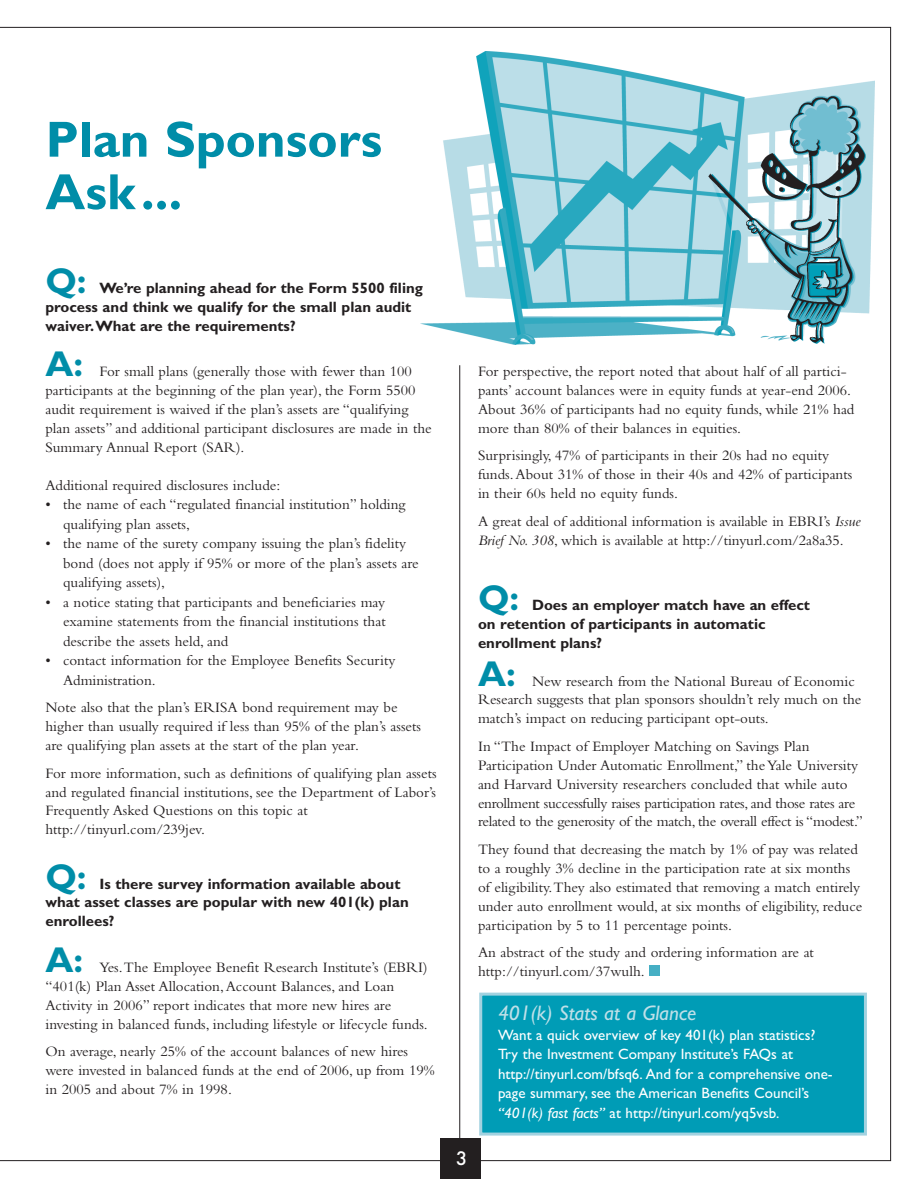
<style>
.page{position:relative;width:918px;height:1188px;background:#fff}
.page>*{position:absolute;margin:0;border:0;box-sizing:border-box;transform-origin:0 0}
.t1{font:700 51px/52.5px "Gill Sans";color:#008da8}
.t2{font:700 36px "Gill Sans";color:#008da8}
.t3{font:italic 21px "Gill Sans";color:#c0e0e8}
.t4{font:500 18px "Futura";color:#fff}
.t5{font:15px/18.9px "Bembo";color:#231f20}
.t6{font:700 15px/18.9px "Gill Sans";color:#231f20}
.t7{font:15px/19.5px "Gill Sans";color:#fff}
.s1{font-style:italic}
</style>
<div class="page">
<img style="left:420px;top:52px;width:454px;height:292px">
<img style="left:709px;top:96px;width:156px;height:247px">
<hr style="left:459px;top:365px;width:1px;height:780px;background:#231f20">
<div style="left:441px;top:1139px;width:40px;height:40px;background:#231f20"></div>
<div style="left:649px;top:965px;width:11px;height:11px;background:#46afc4"></div>
<div style="left:481px;top:994px;width:384px;height:140px;background:#009cb6"></div>
<div style="left:479px;top:993px;width:388px;height:143px;border:3px solid #a2d2e0"></div>
<h1 class="t1" style="left:45px;top:118px;width:338px">Plan Sponsors<br>Ask...</h1>
<h2 class="t2" style="left:45px;top:267px;width:43px">Q:</h2>
<p class="t6" style="left:45px;top:280px;width:379px;text-indent:54px">We’re planning ahead for the Form 5500 filing process and think we qualify for the small plan audit waiver.What are the requirements?</p>
<h2 class="t2" style="left:45px;top:351px;width:39px">A:</h2>
<p class="t5" style="left:45px;top:364px;width:388px;text-indent:54px">For small plans (generally those with fewer than 100 participants at the beginning of the plan year), the Form 5500 audit requirement is waived if the plan’s assets are “qualifying plan assets” and additional participant disclosures are made in the Summary Annual Report (SAR).</p>
<p class="t5" style="left:45px;top:477px;width:236px">Additional required disclosures include:</p>
<p class="t5" style="left:63px;top:496px;width:344px;line-height:19.5px;text-indent:-18px">• the name of each “regulated financial institution” holding qualifying plan assets,</p>
<p class="t5" style="left:63px;top:535px;width:357px;line-height:19.5px;text-indent:-18px">• the name of the surety company issuing the plan’s fidelity bond (does not apply if 95% or more of the plan’s assets are qualifying assets),</p>
<p class="t5" style="left:63px;top:594px;width:324px;line-height:19.5px;text-align:justify;text-indent:-18px">• a notice stating that participants and beneficiaries may examine statements from the financial institutions that describe the assets held, and</p>
<p class="t5" style="left:63px;top:652px;width:334px;line-height:19.5px;text-indent:-18px">• contact information for the Employee Benefits Security<br>Administration.</p>
<p class="t5" style="left:45px;top:700px;width:377px">Note also that the plan’s ERISA bond requirement may be higher than usually required if less than 95% of the plan’s assets are qualifying plan assets at the start of the plan year.</p>
<p class="t5" style="left:45px;top:765px;width:393px">For more information, such as definitions of qualifying plan assets and regulated financial institutions, see the Department of Labor’s Frequently Asked Questions on this topic at http://tinyurl.com/239jev.</p>
<h2 class="t2" style="left:45px;top:863px;width:43px">Q:</h2>
<p class="t6" style="left:45px;top:875px;width:365px;text-indent:54px">Is there survey information available about what asset classes are popular with new 401(k) plan enrollees?</p>
<h2 class="t2" style="left:45px;top:946px;width:39px">A:</h2>
<p class="t5" style="left:45px;top:959px;width:384px;text-indent:54px">Yes.The Employee Benefit Research Institute’s (EBRI) “401(k) Plan Asset Allocation,Account Balances, and Loan Activity in 2006” report indicates that more new hires are investing in balanced funds, including lifestyle or lifecycle funds.</p>
<p class="t5" style="left:45px;top:1043px;width:391px">On average, nearly 25% of the account balances of new hires were invested in balanced funds at the end of 2006, up from 19% in 2005 and about 7% in 1998.</p>
<p class="t4" style="left:456px;top:1148px;width:13px">3</p>
<p class="t5" style="left:478px;top:363px;width:378px">For perspective, the report noted that about half of all partici&shy;pants’ account balances were in equity funds at year-end 2006.<br>About 36% of participants had no equity funds, while 21% had more than 80% of their balances in equities.</p>
<p class="t5" style="left:478px;top:448px;width:376px">Surprisingly, 47% of participants in their 20s had no equity funds.About 31% of those in their 40s and 42% of participants in their 60s held no equity funds.</p>
<p class="t5" style="left:478px;top:513px;width:384px">A great deal of additional information is available in EBRI’s <span class="s1">Issue<br>Brief No. 308</span>, which is available at http://tinyurl.com/2a8a35.</p>
<h2 class="t2" style="left:478px;top:584px;width:43px">Q:</h2>
<p class="t6" style="left:478px;top:597px;width:334px;text-indent:54px">Does an employer match have an effect on retention of participants in automatic enrollment plans?</p>
<h2 class="t2" style="left:478px;top:660px;width:39px">A:</h2>
<p class="t5" style="left:478px;top:673px;width:385px;text-indent:54px">New research from the National Bureau of Economic<br>Research suggests that plan sponsors shouldn’t rely much on the match’s impact on reducing participant opt-outs.</p>
<p class="t5" style="left:478px;top:738px;width:386px">In “The Impact of Employer Matching on Savings Plan Participation Under Automatic Enrollment,” the Yale University and Harvard University researchers concluded that while auto enrollment successfully raises participation rates, and those rates are related to the generosity of the match, the overall effect is “modest.”</p>
<p class="t5" style="left:478px;top:841px;width:386px">They found that decreasing the match by 1% of pay was related to a roughly 3% decline in the participation rate at six months of eligibility.They also estimated that removing a match entirely under auto enrollment would, at six months of eligibility, reduce participation by 5 to 11 percentage points.</p>
<p class="t5" style="left:478px;top:944px;width:337px">An abstract of the study and ordering information are at http://tinyurl.com/37wulh.</p>
<h3 class="t3" style="left:498px;top:1005px;width:200px">401(k) Stats at a Glance</h3>
<p class="t7" style="left:498px;top:1025px;width:336px">Want a quick overview of key 401(k) plan statistics?<br>Try the Investment Company Institute’s FAQs at http://tinyurl.com/bfsq6. And for a comprehensive one&shy;page summary, see the American Benefits Council’s <span class="s1">“401(k) fast facts”</span> at http://tinyurl.com/yq5vsb.</p>
</div>
